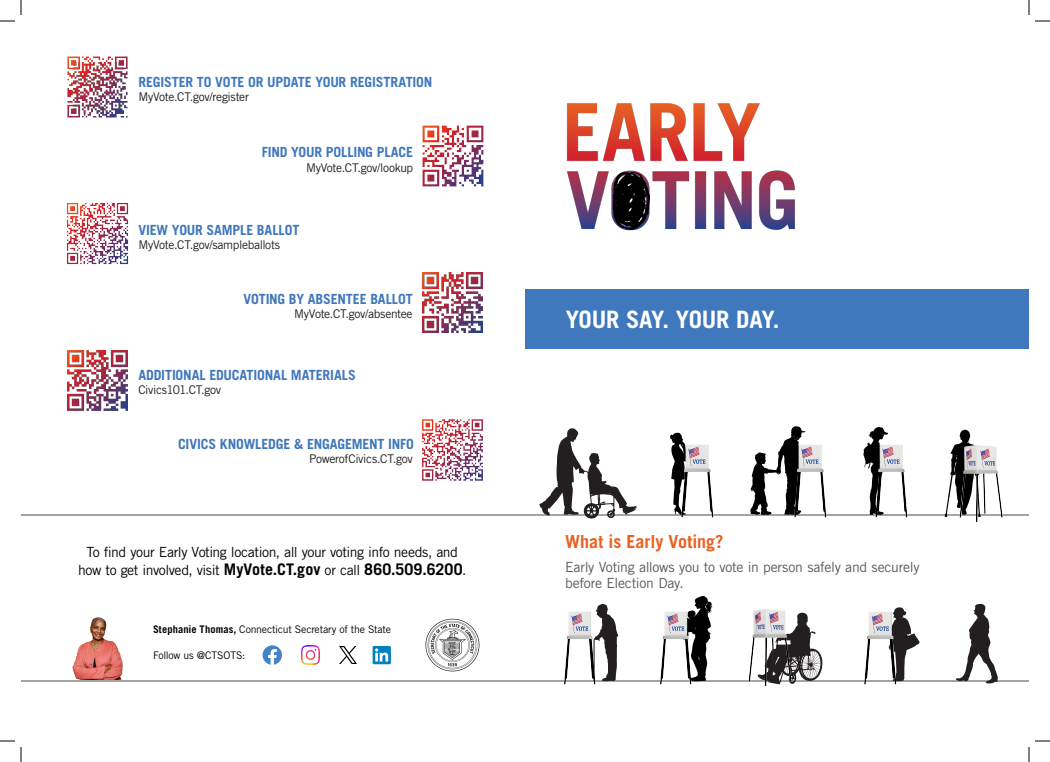
<style>
.page{position:relative;width:1050px;height:762px;background:#fff}
.page>*{position:absolute;margin:0;border:0;box-sizing:border-box;transform-origin:0 0}
.t1{font:700 24px "Trade Gothic LT Std";letter-spacing:-.015em;color:#fff}
.t2{font:700 18px "Trade Gothic LT Std";color:#ea6123}
.t3{font:700 14px "Trade Gothic LT Std";letter-spacing:-.01em;color:#4077bc}
.t4{font:14px "Trade Gothic LT Std";letter-spacing:-.03em;color:#040503}
.t5{font:14px/16px "Trade Gothic LT Std";letter-spacing:-.02em;color:#595a59}
.t6{font:700 14px "Trade Gothic LT Std";letter-spacing:-.015em;color:#4078bd}
.t7{font:12px "Trade Gothic LT Std";letter-spacing:-.025em;color:#231f20}
.t8{font:10.5px "Trade Gothic LT Std";letter-spacing:-.02em;color:#040503}
.s1{font-weight:700;font-size:16px}
.s2{font-weight:700}
</style>
<div class="page">
<hr style="left:21px;top:514px;width:1008px;height:2px;background:#595a59">
<img style="left:567px;top:103px;width:228px;height:127px">
<div style="left:525px;top:289px;width:504px;height:60px;background:#4078bd"></div>
<hr style="left:21px;top:680px;width:1008px;height:2px;background:#595a59">
<img style="left:72px;top:617px;width:51px;height:63px">
<img style="left:425px;top:618px;width:55px;height:54px">
<svg style="left:263px;top:645px;width:19px;height:20px"></svg>
<img style="left:301px;top:646px;width:19px;height:18px">
<img style="left:339px;top:647px;width:17px;height:17px">
<svg style="left:373px;top:646px;width:18px;height:18px"></svg>
<img style="left:66px;top:202px;width:63px;height:63px">
<img style="left:67px;top:350px;width:61px;height:61px">
<img style="left:67px;top:56px;width:61px;height:62px">
<img style="left:422px;top:419px;width:61px;height:62px">
<img style="left:422px;top:272px;width:61px;height:61px">
<img style="left:422px;top:125px;width:62px;height:62px">
<svg style="left:900px;top:607px;width:20px;height:74px"></svg>
<img style="left:859px;top:607px;width:41px;height:78px">
<svg style="left:956px;top:604px;width:42px;height:79px"></svg>
<svg style="left:792px;top:613px;width:35px;height:71px"></svg>
<img style="left:749px;top:609px;width:43px;height:77px">
<svg style="left:694px;top:596px;width:19px;height:85px"></svg>
<img style="left:654px;top:605px;width:42px;height:80px">
<svg style="left:598px;top:604px;width:20px;height:77px"></svg>
<img style="left:558px;top:606px;width:42px;height:79px">
<svg style="left:539px;top:428px;width:98px;height:91px"></svg>
<svg style="left:945px;top:430px;width:26px;height:87px"></svg>
<img style="left:956px;top:437px;width:53px;height:85px">
<svg style="left:863px;top:427px;width:25px;height:88px"></svg>
<img style="left:875px;top:438px;width:36px;height:80px">
<svg style="left:670px;top:433px;width:12px;height:82px"></svg>
<img style="left:676px;top:438px;width:41px;height:80px">
<svg style="left:750px;top:426px;width:56px;height:89px"></svg>
<img style="left:789px;top:439px;width:41px;height:79px">
<svg style="left:0;top:0;width:22px;height:22px"></svg>
<svg style="left:0;top:740px;width:22px;height:22px"></svg>
<svg style="left:1028px;top:0;width:22px;height:22px"></svg>
<svg style="left:1028px;top:740px;width:22px;height:22px"></svg>
<p class="t6" style="left:138px;top:74px;width:295px">REGISTER TO VOTE OR UPDATE YOUR REGISTRATION</p>
<p class="t7" style="left:138px;top:90px;width:112px">MyVote.CT.gov/register</p>
<p class="t3" style="left:262px;top:144px;width:153px">FIND YOUR POLLING PLACE</p>
<p class="t7" style="left:306px;top:161px;width:109px">MyVote.CT.gov/lookup</p>
<p class="t3" style="left:138px;top:222px;width:163px">VIEW YOUR SAMPLE BALLOT</p>
<p class="t7" style="left:138px;top:238px;width:143px">MyVote.CT.gov/sampleballots</p>
<p class="t3" style="left:243px;top:291px;width:171px">VOTING BY ABSENTEE BALLOT</p>
<p class="t7" style="left:294px;top:307px;width:120px">MyVote.CT.gov/absentee</p>
<p class="t3" style="left:138px;top:367px;width:219px">ADDITIONAL EDUCATIONAL MATERIALS</p>
<p class="t7" style="left:138px;top:383px;width:84px">Civics101.CT.gov</p>
<p class="t3" style="left:178px;top:436px;width:237px">CIVICS KNOWLEDGE &amp; ENGAGEMENT INFO</p>
<p class="t7" style="left:309px;top:452px;width:105px">PowerofCivics.CT.gov</p>
<p class="t4" style="left:87px;top:544px;width:373px">To find your Early Voting location, all your voting info needs, and</p>
<p class="t4" style="left:78px;top:562px;width:390px">how to get involved, visit <span class="s1">MyVote.CT.gov</span> or call <span class="s1">860.509.6200</span>.</p>
<p class="t8" style="left:153px;top:623px;width:240px"><span class="s2">Stephanie Thomas,</span> Connecticut Secretary of the State</p>
<p class="t8" style="left:153px;top:649px;width:94px">Follow us @CTSOTS:</p>
<p class="t1" style="left:566px;top:305px;width:215px">YOUR SAY. YOUR DAY.</p>
<p class="t2" style="left:565px;top:530px;width:160px">What is Early Voting?</p>
<p class="t5" style="left:565px;top:558px;width:356px">Early Voting allows you to vote in person safely and securely before Election Day.</p>
</div>
